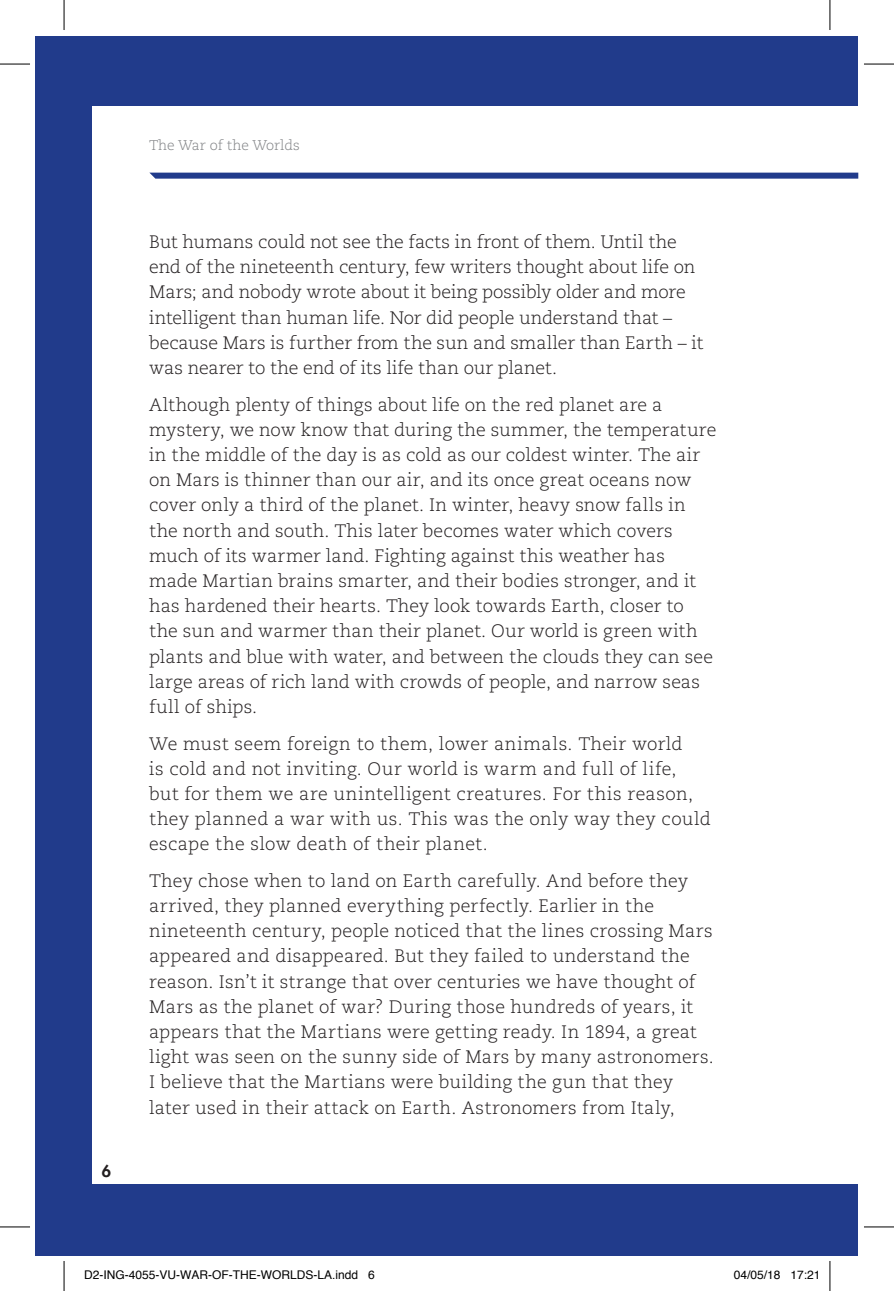
<style>
.page{position:relative;width:894px;height:1291px;background:#fff}
.page>*{position:absolute;margin:0;border:0;box-sizing:border-box;transform-origin:0 0}
.t1{font:300 18px/25.2px "Caecilia LT Std";letter-spacing:.01em;color:#231f20}
.t2{font:800 16px "Futura Std";color:#231f20}
.t3{font:300 14px "Caecilia LT Std";color:#808285}
.t4{font:12px "Helvetica";color:#000}
</style>
<div class="page">
<div style="left:36px;top:36px;width:822px;height:1219px;background:#213b8b"></div>
<div style="left:92px;top:107px;width:766px;height:1077px;background:#fff"></div>
<svg style="left:150px;top:173px;width:708px;height:6px;background:#2e4792"></svg>
<hr style="left:0;top:64px;width:30px;height:1px;background:#000">
<hr style="left:863px;top:64px;width:30px;height:1px;background:#000">
<hr style="left:0;top:1226px;width:30px;height:1px;background:#000">
<hr style="left:863px;top:1226px;width:30px;height:1px;background:#000">
<hr style="left:64px;top:0;width:1px;height:30px;background:#000">
<hr style="left:64px;top:1260px;width:1px;height:30px;background:#000">
<hr style="left:829px;top:0;width:1px;height:30px;background:#000">
<hr style="left:829px;top:1260px;width:1px;height:30px;background:#000">
<p class="t3" style="left:149px;top:137px;width:152px">The War of the Worlds</p>
<p class="t2" style="left:102px;top:1161px;width:11px">6</p>
<p class="t1" style="left:149px;top:230px;width:555px">But humans could not see the facts in front of them. Until the end of the nineteenth century, few writers thought about life on Mars; and nobody wrote about it being possibly older and more intelligent than human life. Nor did people understand that – because Mars is further from the sun and smaller than Earth – it was nearer to the end of its life than our planet.</p>
<p class="t1" style="left:149px;top:392px;width:568px">Although plenty of things about life on the red planet are a mystery, we now know that during the summer, the temperature in the middle of the day is as cold as our coldest winter. The air on Mars is thinner than our air, and its once great oceans now cover only a third of the planet. In winter, heavy snow falls in the north and south. This later becomes water which covers much of its warmer land. Fighting against this weather has made Martian brains smarter, and their bodies stronger, and it has hardened their hearts. They look towards Earth, closer to the sun and warmer than their planet. Our world is green with plants and blue with water, and between the clouds they can see large areas of rich land with crowds of people, and narrow seas full of ships.</p>
<p class="t1" style="left:149px;top:731px;width:563px">We must seem foreign to them, lower animals. Their world<br>is cold and not inviting. Our world is warm and full of life,<br>but for them we are unintelligent creatures. For this reason, they planned a war with us. This was the only way they could escape the slow death of their planet.</p>
<p class="t1" style="left:149px;top:868px;width:566px">They chose when to land on Earth carefully. And before they arrived, they planned everything perfectly. Earlier in the nineteenth century, people noticed that the lines crossing Mars appeared and disappeared. But they failed to understand the reason. Isn’t it strange that over centuries we have thought of Mars as the planet of war? During those hundreds of years, it appears that the Martians were getting ready. In 1894, a great light was seen on the sunny side of Mars by many astronomers.<br>I believe that the Martians were building the gun that they later used in their attack on Earth. Astronomers from Italy,</p>
<p class="t4" style="left:84px;top:1265px;width:292px">D2-ING-4055-VU-WAR-OF-THE-WORLDS-LA.indd 6</p>
<p class="t4" style="left:733px;top:1265px;width:88px">04/05/18 17:21</p>
</div>
